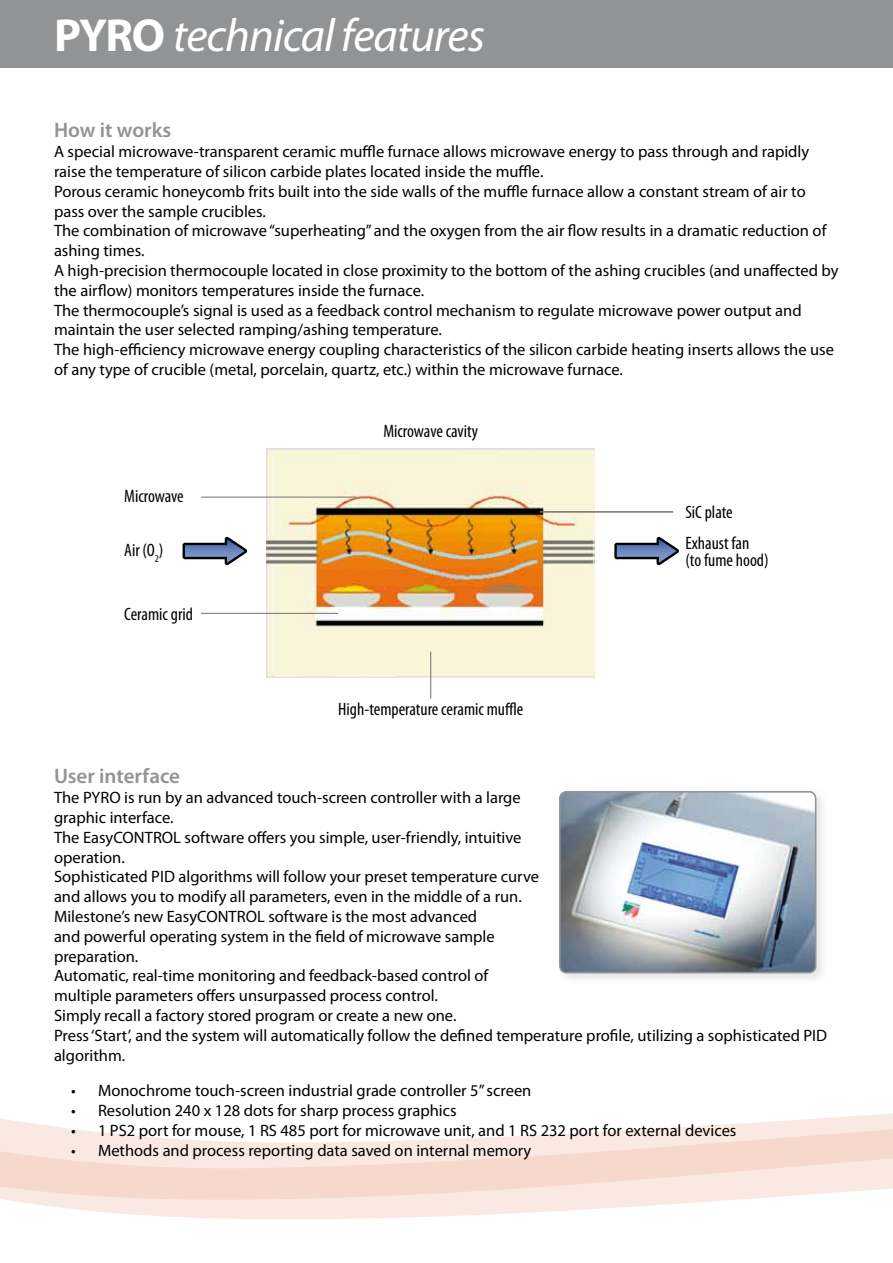
<style>
.page{position:relative;width:893px;height:1263px;background:#fff}
.page>*{position:absolute;margin:0;border:0;box-sizing:border-box;transform-origin:0 0}
.t1{font:italic 46.5px "Myriad Pro";letter-spacing:-.02em;color:#fff}
.t2{font:600 21px "Myriad Pro";color:#929395}
.t3{font:condensed 18px "Myriad Pro";color:#000}
.t4{font:16.5px/19.8px "Myriad Pro";color:#000}
.s1{font-weight:700;font-style:normal}
</style>
<div class="page">
<svg style="left:131px;top:1214px;width:361px;height:5px"></svg>
<svg style="left:0;top:1113px;width:893px;height:101px"></svg>
<img style="left:267px;top:448px;width:328px;height:230px">
<hr style="left:201px;top:613px;width:137px;height:1px;background:#707172">
<hr style="left:201px;top:497px;width:155px;height:1px;background:#707172">
<hr style="left:540px;top:511px;width:133px;height:2px;background:#707172">
<svg style="left:183px;top:537px;width:64px;height:28px"></svg>
<svg style="left:614px;top:537px;width:65px;height:28px"></svg>
<hr style="left:430px;top:652px;width:1px;height:47px;background:#707172">
<div style="left:555px;top:787px;width:274px;height:199px;background:#929395;opacity:.25"></div>
<img style="left:560px;top:792px;width:256px;height:181px">
<div style="left:559px;top:791px;width:257px;height:182px;border:2px solid #929395;border-radius:7px"></div>
<div style="left:0;top:0;width:893px;height:68px;background:#929395"></div>
<h1 class="t1" style="left:54px;top:6px;width:433px"><span class="s1">PYRO</span> technical features</h1>
<p class="t2" style="left:54px;top:117px;width:119px">How it works</p>
<p class="t4" style="left:54px;top:142px;width:786px">A special microwave-transparent ceramic muffle furnace allows microwave energy to pass through and rapidly raise the temperature of silicon carbide plates located inside the muffle.<br>Porous ceramic honeycomb frits built into the side walls of the muffle furnace allow a constant stream of air to pass over the sample crucibles.<br>The combination of microwave “superheating” and the oxygen from the air flow results in a dramatic reduction of ashing times.<br>A high-precision thermocouple located in close proximity to the bottom of the ashing crucibles (and unaffected by the airflow) monitors temperatures inside the furnace.<br>The thermocouple’s signal is used as a feedback control mechanism to regulate microwave power output and maintain the user selected ramping/ashing temperature.<br>The high-efficiency microwave energy coupling characteristics of the silicon carbide heating inserts allows the use of any type of crucible (metal, porcelain, quartz, etc.) within the microwave furnace.</p>
<p class="t3" style="left:124px;top:485px;width:61px">Microwave</p>
<p class="t3" style="left:124px;top:539px;width:41px">Air (O<sub>2</sub>)</p>
<p class="t3" style="left:124px;top:603px;width:70px">Ceramic grid</p>
<p class="t3" style="left:383px;top:420px;width:96px">Microwave cavity</p>
<p class="t3" style="left:338px;top:698px;width:187px">High-temperature ceramic muffle</p>
<p class="t3" style="left:685px;top:501px;width:49px">SiC plate</p>
<p class="t3" style="left:685px;top:549px;width:85px">(to fume hood)</p>
<p class="t3" style="left:685px;top:532px;width:66px">Exhaust fan</p>
<p class="t2" style="left:54px;top:763px;width:128px">User interface</p>
<p class="t4" style="left:54px;top:788px;width:775px">The PYRO is run by an advanced touch-screen controller with a large<br>graphic interface.<br>The EasyCONTROL software offers you simple, user-friendly, intuitive<br>operation.<br>Sophisticated PID algorithms will follow your preset temperature curve<br>and allows you to modify all parameters, even in the middle of a run.<br>Milestone’s new EasyCONTROL software is the most advanced<br>and powerful operating system in the field of microwave sample<br>preparation.<br>Automatic, real-time monitoring and feedback-based control of<br>multiple parameters offers unsurpassed process control.<br>Simply recall a factory stored program or create a new one.<br>Press ‘Start’, and the system will automatically follow the defined temperature profile, utilizing a sophisticated PID algorithm.</p>
<p class="t4" style="left:71px;top:1081px;width:462px">• Monochrome touch-screen industrial grade controller 5” screen</p>
<p class="t4" style="left:71px;top:1101px;width:387px">• Resolution 240 x 128 dots for sharp process graphics</p>
<p class="t4" style="left:71px;top:1121px;width:667px">• 1 PS2 port for mouse, 1 RS 485 port for microwave unit, and 1 RS 232 port for external devices</p>
<p class="t4" style="left:71px;top:1141px;width:462px">• Methods and process reporting data saved on internal memory</p>
</div>
